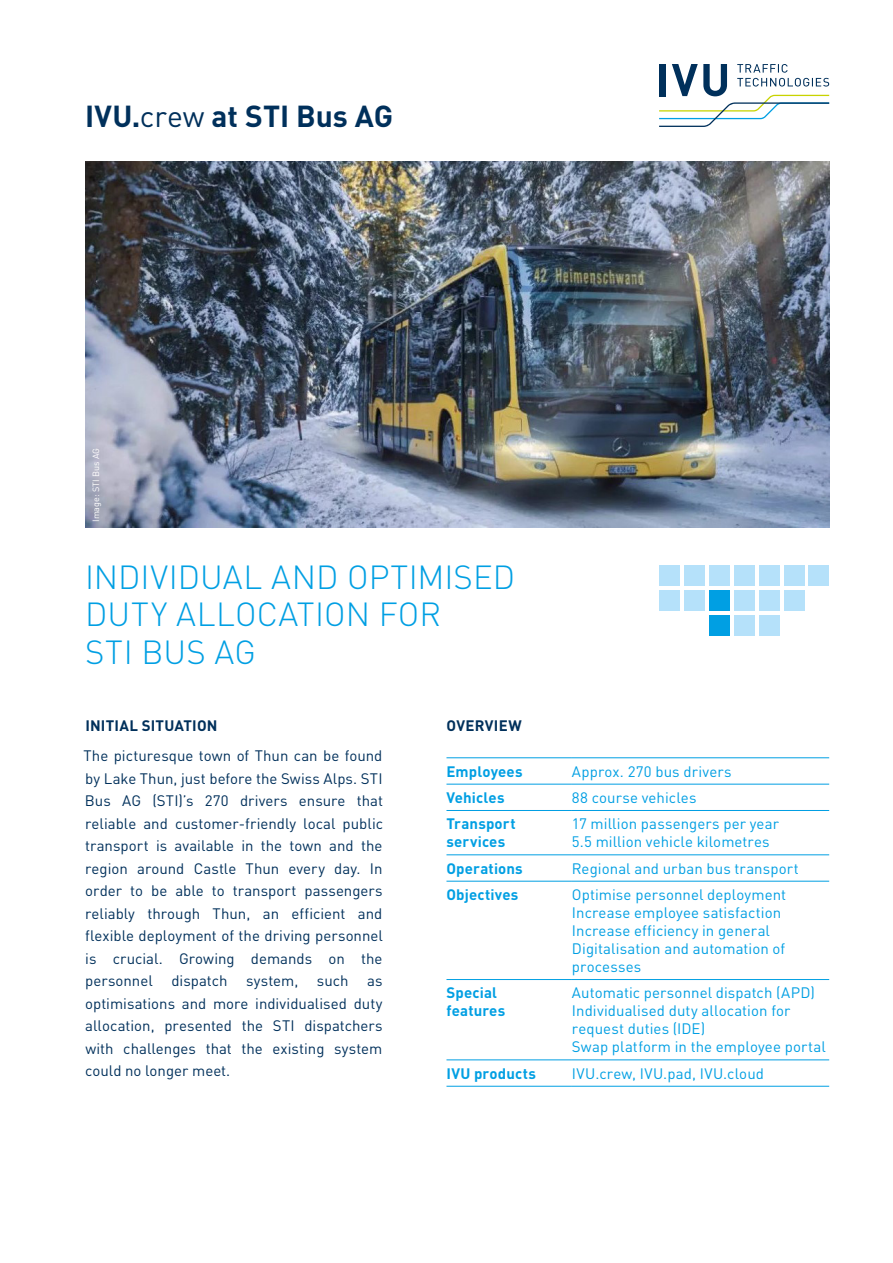
<style>
.page{position:relative;width:893px;height:1263px;background:#fff}
.page>*{position:absolute;margin:0;border:0;box-sizing:border-box;transform-origin:0 0}
.EN_Headline{font:300 33px/37.5px "DIN Pro";letter-spacing:.005em;color:#009fe3}
.EN_Titel{font:700 30px "DIN Pro";color:#00305b}
.EN_Copy{font:15px/22.5px "DIN Pro";color:#00305b;text-align:justify}
.EN_Tabelle_Text{font:15px/18px "DIN Pro";letter-spacing:.005em;color:#009fe3}
.EN_Tabelle_Headline{font:700 15px/18px "DIN Pro";letter-spacing:.01em;color:#009fe3}
.EN_Subhead{font:700 15px "DIN Pro";letter-spacing:.015em;color:#00305b}
.DE_Subhead{font:700 15px "DIN Pro";letter-spacing:.015em;color:#00305b}
.t1{font:9px "DIN Pro";color:#fff}
.s1{font-weight:400}
</style>
<div class="page">
<img style="left:85px;top:162px;width:744px;height:366px">
<hr style="left:446px;top:757px;width:126px;height:1px;background:#009fe3">
<hr style="left:572px;top:757px;width:257px;height:1px;background:#009fe3">
<hr style="left:446px;top:784px;width:126px;height:1px;background:#009fe3">
<hr style="left:572px;top:784px;width:257px;height:1px;background:#009fe3">
<hr style="left:446px;top:810px;width:126px;height:1px;background:#009fe3">
<hr style="left:572px;top:810px;width:257px;height:1px;background:#009fe3">
<hr style="left:446px;top:854px;width:126px;height:1px;background:#009fe3">
<hr style="left:572px;top:854px;width:257px;height:1px;background:#009fe3">
<hr style="left:446px;top:881px;width:126px;height:1px;background:#009fe3">
<hr style="left:572px;top:881px;width:257px;height:1px;background:#009fe3">
<hr style="left:446px;top:979px;width:126px;height:1px;background:#009fe3">
<hr style="left:572px;top:979px;width:257px;height:1px;background:#009fe3">
<hr style="left:446px;top:1059px;width:126px;height:1px;background:#009fe3">
<hr style="left:572px;top:1059px;width:257px;height:1px;background:#009fe3">
<hr style="left:446px;top:1086px;width:126px;height:1px;background:#009fe3">
<hr style="left:572px;top:1086px;width:257px;height:1px;background:#009fe3">
<svg style="left:659px;top:64px;width:170px;height:63px"></svg>
<div style="left:659px;top:64px;width:6px;height:32px;background:#00305b"></div>
<div style="left:734px;top:615px;width:20px;height:21px;background:#b5e1fa"></div>
<div style="left:759px;top:615px;width:20px;height:21px;background:#b5e1fa"></div>
<div style="left:809px;top:566px;width:20px;height:20px;background:#b5e1fa"></div>
<div style="left:684px;top:566px;width:21px;height:20px;background:#b5e1fa"></div>
<div style="left:709px;top:615px;width:20px;height:21px;background:#009fe3"></div>
<div style="left:659px;top:591px;width:21px;height:20px;background:#b5e1fa"></div>
<div style="left:659px;top:566px;width:21px;height:20px;background:#b5e1fa"></div>
<div style="left:734px;top:566px;width:20px;height:20px;background:#b5e1fa"></div>
<div style="left:759px;top:566px;width:20px;height:20px;background:#b5e1fa"></div>
<div style="left:784px;top:566px;width:20px;height:20px;background:#b5e1fa"></div>
<div style="left:684px;top:591px;width:21px;height:20px;background:#b5e1fa"></div>
<div style="left:709px;top:566px;width:20px;height:20px;background:#b5e1fa"></div>
<div style="left:709px;top:591px;width:20px;height:20px;background:#009fe3"></div>
<div style="left:734px;top:591px;width:20px;height:20px;background:#b5e1fa"></div>
<div style="left:759px;top:591px;width:20px;height:20px;background:#b5e1fa"></div>
<div style="left:784px;top:591px;width:20px;height:20px;background:#b5e1fa"></div>
<p class="EN_Titel" style="left:85px;top:91px;width:310px">IVU.<span class="s1">crew</span> at STI Bus AG</p>
<p class="t1" style="left:89px;top:522px;width:75px;rotate:-90deg">Image: STI Bus AG</p>
<p class="EN_Headline" style="left:85px;top:555px;width:432px">INDIVIDUAL AND OPTIMISED<br>DUTY ALLOCATION FOR<br>STI BUS AG</p>
<p class="EN_Subhead" style="left:86px;top:713px;width:134px">INITIAL SITUATION</p>
<p class="EN_Copy" style="left:83px;top:743px;width:301px">The picturesque town of Thun can be found by Lake Thun, just before the Swiss Alps. STI Bus AG (STI)’s 270 drivers ensure that reliable and customer-friendly local public transport is available in the town and the region around Castle Thun every day. In order to be able to transport passengers reliably through Thun, an efficient and flexible deployment of the driving personnel is crucial. Growing demands on the personnel dispatch system, such as optimisations and more individualised duty allocation, presented the STI dispatchers with challenges that the existing system could no longer meet.</p>
<p class="DE_Subhead" style="left:447px;top:713px;width:77px">OVERVIEW</p>
<p class="EN_Tabelle_Headline" style="left:446px;top:760px;width:78px">Employees</p>
<p class="EN_Tabelle_Text" style="left:572px;top:761px;width:161px">Approx. 270 bus drivers</p>
<p class="EN_Tabelle_Headline" style="left:446px;top:787px;width:60px">Vehicles</p>
<p class="EN_Tabelle_Text" style="left:572px;top:787px;width:126px">88 course vehicles</p>
<p class="EN_Tabelle_Headline" style="left:446px;top:813px;width:71px">Transport services</p>
<p class="EN_Tabelle_Text" style="left:572px;top:813px;width:209px">17 million passengers per year</p>
<p class="EN_Tabelle_Text" style="left:572px;top:831px;width:199px">5.5 million vehicle kilometres</p>
<p class="EN_Tabelle_Headline" style="left:446px;top:857px;width:78px">Operations</p>
<p class="EN_Tabelle_Text" style="left:572px;top:858px;width:228px">Regional and urban bus transport</p>
<p class="EN_Tabelle_Headline" style="left:446px;top:884px;width:73px">Objectives</p>
<p class="EN_Tabelle_Text" style="left:572px;top:884px;width:216px">Optimise personnel deployment</p>
<p class="EN_Tabelle_Text" style="left:572px;top:902px;width:211px">Increase employee satisfaction</p>
<p class="EN_Tabelle_Text" style="left:572px;top:920px;width:200px">Increase efficiency in general</p>
<p class="EN_Tabelle_Text" style="left:572px;top:938px;width:215px">Digitalisation and automation of processes</p>
<p class="EN_Tabelle_Headline" style="left:446px;top:982px;width:60px">Special features</p>
<p class="EN_Tabelle_Text" style="left:572px;top:982px;width:244px">Automatic personnel dispatch (APD)</p>
<p class="EN_Tabelle_Text" style="left:572px;top:1000px;width:220px">Individualised duty allocation for request duties (IDE)</p>
<p class="EN_Tabelle_Text" style="left:572px;top:1036px;width:255px">Swap platform in the employee portal</p>
<p class="EN_Tabelle_Headline" style="left:446px;top:1062px;width:91px">IVU products</p>
<p class="EN_Tabelle_Text" style="left:572px;top:1063px;width:194px">IVU.crew, IVU.pad, IVU.cloud</p>
</div>
